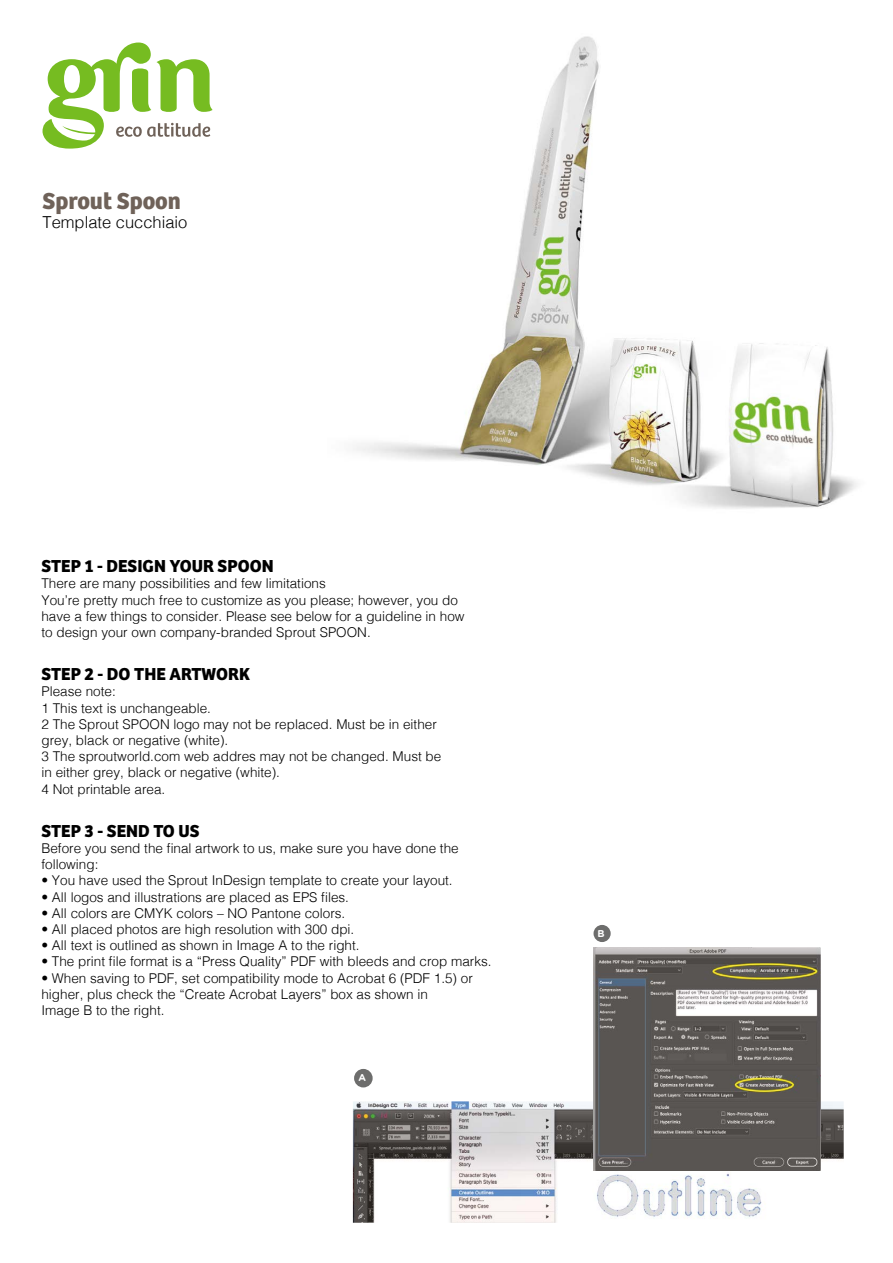
<style>
.page{position:relative;width:893px;height:1263px;background:#fff}
.page>*{position:absolute;margin:0;border:0;box-sizing:border-box;transform-origin:0 0}
.t1{font:700 24px "Bree";color:#6f6259}
.t2{font:700 18px "Bree";color:#000}
.t3{font:300 16.5px "Helvetica";color:#000}
.t4{font:300 13.5px/16.2px "Helvetica";color:#000}
.t5{font:700 9.9px "Gotham Rounded";color:#fff}
</style>
<div class="page">
<img style="left:353px;top:36px;width:505px;height:473px">
<svg style="left:43px;top:43px;width:170px;height:106px"></svg>
<img style="left:353px;top:1101px;width:491px;height:122px">
<img style="left:558px;top:1167px;width:277px;height:56px">
<div style="left:593px;top:925px;width:18px;height:17px;background:#6d6d6c;border-radius:50%"></div>
<img style="left:593px;top:947px;width:228px;height:223px">
<div style="left:354px;top:1069px;width:19px;height:18px;background:#6d6d6c;border-radius:50%"></div>
<h1 class="t1" style="left:43px;top:186px;width:140px">Sprout Spoon</h1>
<p class="t3" style="left:43px;top:209px;width:146px">Template cucchiaio</p>
<h2 class="t2" style="left:41px;top:555px;width:234px">STEP 1 - DESIGN YOUR SPOON</h2>
<p class="t4" style="left:41px;top:574px;width:425px">There are many possibilities and few limitations<br>You’re pretty much free to customize as you please; however, you do have a few things to consider. Please see below for a guideline in how to design your own company-branded Sprout SPOON.</p>
<h2 class="t2" style="left:41px;top:663px;width:210px">STEP 2 - DO THE ARTWORK</h2>
<p class="t4" style="left:41px;top:682px;width:401px">Please note:<br>1 This text is unchangeable.<br>2 The Sprout SPOON logo may not be replaced. Must be in either grey, black or negative (white).<br>3 The sproutworld.com web addres may not be changed. Must be in either grey, black or negative (white).<br>4 Not printable area.</p>
<h2 class="t2" style="left:41px;top:820px;width:160px">STEP 3 - SEND TO US</h2>
<p class="t4" style="left:41px;top:839px;width:419px">Before you send the final artwork to us, make sure you have done the following:</p>
<p class="t4" style="left:41px;top:871px;width:413px">• You have used the Sprout InDesign template to create your layout.</p>
<p class="t4" style="left:41px;top:888px;width:309px">• All logos and illustrations are placed as EPS files.</p>
<p class="t4" style="left:41px;top:904px;width:305px">• All colors are CMYK colors – NO Pantone colors.</p>
<p class="t4" style="left:41px;top:920px;width:314px">• All placed photos are high resolution with 300 dpi.</p>
<p class="t4" style="left:41px;top:936px;width:320px">• All text is outlined as shown in Image A to the right.</p>
<p class="t4" style="left:41px;top:952px;width:452px">• The print file format is a “Press Quality” PDF with bleeds and crop marks.</p>
<p class="t4" style="left:41px;top:969px;width:433px">• When saving to PDF, set compatibility mode to Acrobat 6 (PDF 1.5) or higher, plus check the “Create Acrobat Layers” box as shown in<br>Image B to the right.</p>
<p class="t5" style="left:358px;top:1071px;width:9px">A</p>
<p class="t5" style="left:597px;top:926px;width:9px">B</p>
</div>
